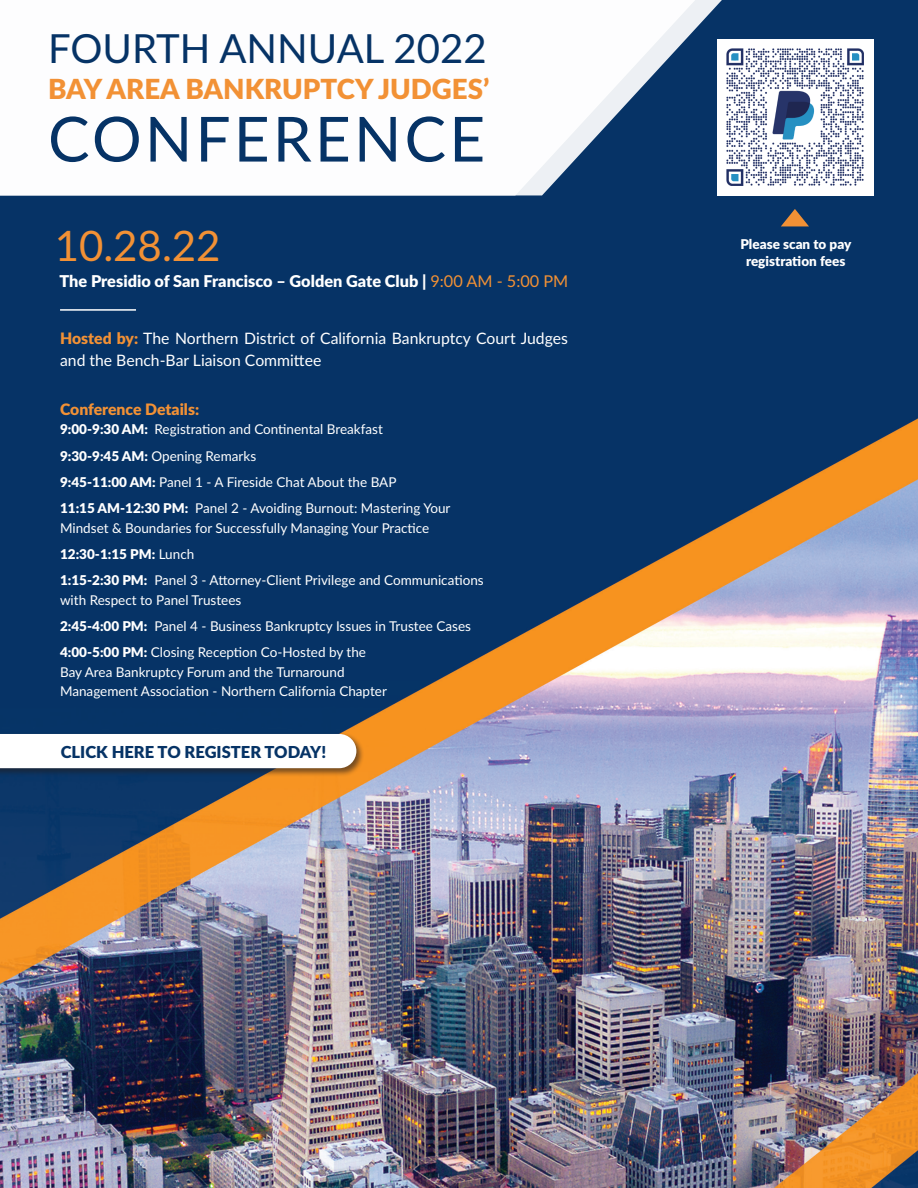
<style>
.page{position:relative;width:918px;height:1188px;background:#fff}
.page>*{position:absolute;margin:0;border:0;box-sizing:border-box;transform-origin:0 0}
.t1{font:62.25px "Lato";letter-spacing:.05em;color:#063366}
.t2{font:42px "Lato";color:#f29135}
.t3{font:40.05px "Lato";color:#063366}
.t4{font:900 27.6px "Lato";color:#f29135}
.t5{font:900 16.5px "Lato";color:#063366}
.t6{font:900 16.35px "Lato";color:#fff}
.t7{font:15.75px/22.5px "Lato";color:#fff}
.t8{font:900 15.75px "Lato";color:#f29135}
.t9{font:13.5px/19.5px "Lato";color:#fff}
.t10{font:900 13.5px/16.2px "Lato";color:#fff;text-align:center}
.s1{font-weight:400;color:#f29135}
.s2{font-weight:900;color:#f29135}
.s3{font-weight:900}
.s4{font-weight:400}
</style>
<div class="page">
<img style="left:0;top:0;width:918px;height:1188px">
<svg style="left:0;top:0;width:745px;height:195px"></svg>
<hr style="left:60px;top:309px;width:76px;height:2px;background:#fff">
<div style="left:0;top:732px;width:365px;height:45px;background:#231f20;opacity:.6"></div>
<svg style="left:0;top:734px;width:356px;height:34px"></svg>
<img style="left:718px;top:40px;width:156px;height:155px">
<svg style="left:781px;top:209px;width:28px;height:17px"></svg>
<p class="t3" style="left:48px;top:20px;width:440px">FOURTH ANNUAL 2022</p>
<p class="t4" style="left:48px;top:68px;width:443px">BAY AREA BANKRUPTCY JUDGES’</p>
<p class="t1" style="left:48px;top:94px;width:439px">CONFERENCE</p>
<p class="t2" style="left:55px;top:215px;width:167px">10.28.22</p>
<p class="t6" style="left:59px;top:269px;width:510px">The Presidio of San Francisco – Golden Gate Club | <span class="s1">9:00 AM - 5:00 PM</span></p>
<p class="t7" style="left:60px;top:326px;width:509px"><span class="s2">Hosted by:</span> The Northern District of California Bankruptcy Court Judges and the Bench-Bar Liaison Committee</p>
<p class="t8" style="left:60px;top:397px;width:141px">Conference Details:</p>
<p class="t9" style="left:60px;top:419px;width:324px"><span class="s3">9:00-9:30 AM:</span> Registration and Continental Breakfast</p>
<p class="t9" style="left:60px;top:445px;width:198px"><span class="s3">9:30-9:45 AM:</span> Opening Remarks</p>
<p class="t9" style="left:60px;top:472px;width:338px"><span class="s3">9:45-11:00 AM:</span> Panel 1 - A Fireside Chat About the BAP</p>
<p class="t9" style="left:60px;top:498px;width:392px"><span class="s3">11:15 AM-12:30 PM:</span> Panel 2 - Avoiding Burnout: Mastering Your<br>Mindset &amp; Boundaries for Successfully Managing Your Practice</p>
<p class="t10" style="left:60px;top:545px;width:136px">12:30-1:15 PM: <span class="s4">Lunch</span></p>
<p class="t9" style="left:60px;top:570px;width:425px"><span class="s3">1:15-2:30 PM:</span> Panel 3 - Attorney-Client Privilege and Communications with Respect to Panel Trustees</p>
<p class="t9" style="left:60px;top:616px;width:412px"><span class="s3">2:45-4:00 PM:</span> Panel 4 - Business Bankruptcy Issues in Trustee Cases</p>
<p class="t9" style="left:60px;top:642px;width:328px"><span class="s3">4:00-5:00 PM:</span> Closing Reception Co-Hosted by the<br>Bay Area Bankruptcy Forum and the Turnaround<br>Management Association - Northern California Chapter</p>
<p class="t5" style="left:61px;top:739px;width:267px">CLICK HERE TO REGISTER TODAY!</p>
<p class="t10" style="left:740px;top:236px;width:113px">Please scan to pay registration fees</p>
</div>
